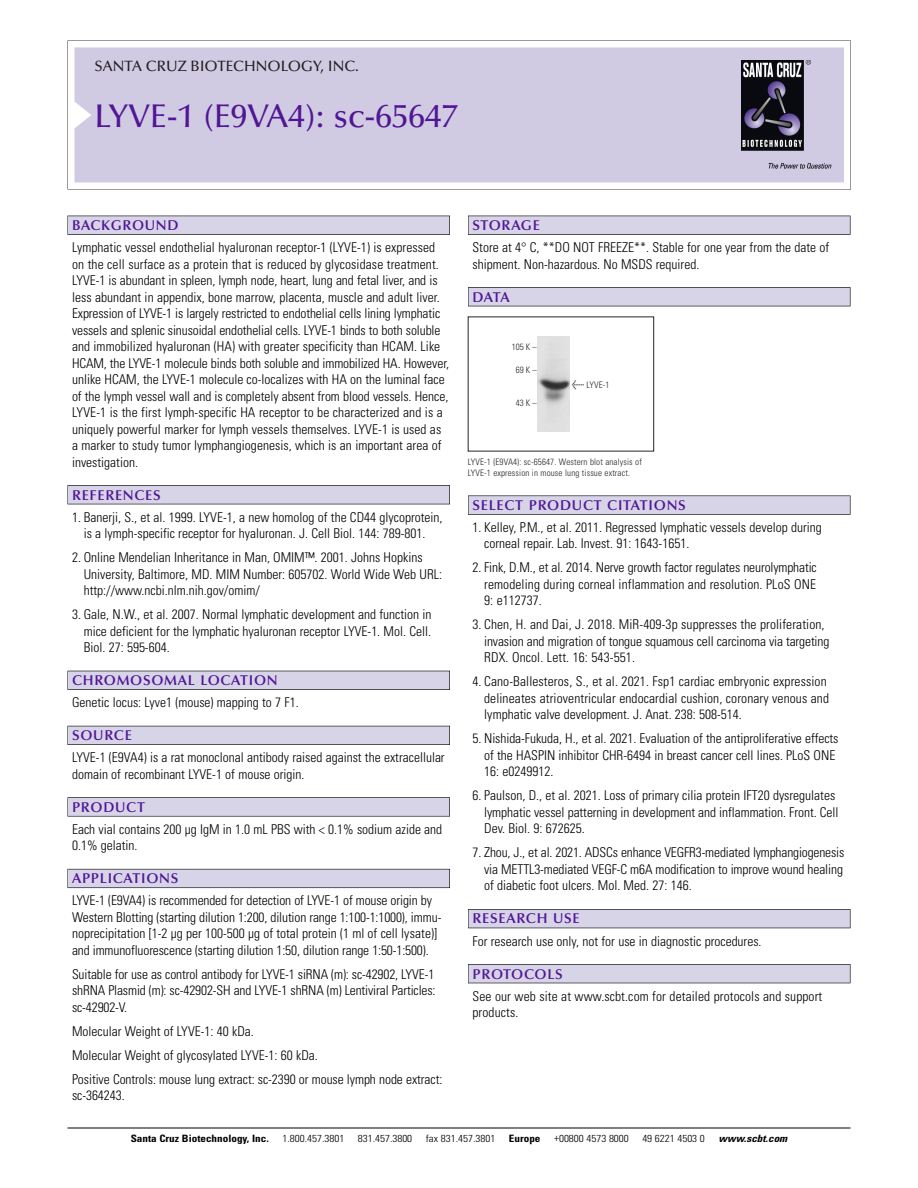
<style>
.page{position:relative;width:918px;height:1188px;background:#fff}
.page>*{position:absolute;margin:0;border:0;box-sizing:border-box;transform-origin:0 0}
.t1{font:500 33px "Optima";color:#511695}
.t2{font:500 15px "Optima";color:#231f20}
.t3{font:600 14.25px "Optima";letter-spacing:.05em;color:#511695}
.t4{font:300 condensed 13.5px/16.5px "Univers";color:#000}
.t5{font:300 condensed 10.2px "Univers";color:#000;scale:1.1 1}
.t6{font:700 condensed 10.2px "Univers";color:#000;scale:1.1 1}
.t7{font:italic 700 condensed 10.2px "Univers";color:#000;scale:1.1 1}
.t8{font:300 condensed 9px/10.5px "Univers";letter-spacing:.015em;color:#272627}
.s1{font-family:"Meta Plus";font-weight:400;font-stretch:normal;font-size:10.5px}
</style>
<div class="page">
<svg style="left:68px;top:40px;width:783px;height:149px"></svg>
<div style="left:74px;top:47px;width:770px;height:135px;background:#d1cae3"></div>
<img style="left:741px;top:60px;width:90px;height:108px">
<div style="left:68px;top:216px;width:382px;height:19px;background:#535256"></div>
<div style="left:68px;top:216px;width:381px;height:18px;background:#d7d4e8"></div>
<div style="left:68px;top:485px;width:382px;height:19px;background:#515155"></div>
<div style="left:68px;top:486px;width:381px;height:18px;background:#d7d4e8"></div>
<div style="left:68px;top:671px;width:382px;height:19px;background:#515057"></div>
<div style="left:68px;top:671px;width:381px;height:18px;background:#d7d4e8"></div>
<div style="left:68px;top:726px;width:382px;height:19px;background:#535259"></div>
<div style="left:68px;top:726px;width:381px;height:18px;background:#d7d4e8"></div>
<svg style="left:68px;top:797px;width:382px;height:20px"></svg>
<div style="left:68px;top:798px;width:381px;height:18px;background:#d7d4e8"></div>
<div style="left:68px;top:869px;width:382px;height:19px;background:#64626c"></div>
<div style="left:68px;top:869px;width:381px;height:18px;background:#d7d4e8"></div>
<div style="left:468px;top:216px;width:382px;height:19px;background:#535256"></div>
<div style="left:468px;top:216px;width:382px;height:18px;background:#d7d4e8"></div>
<div style="left:468px;top:287px;width:382px;height:19px;background:#515155"></div>
<div style="left:468px;top:288px;width:382px;height:18px;background:#d7d4e8"></div>
<div style="left:468px;top:496px;width:382px;height:19px;background:#58575a"></div>
<div style="left:468px;top:496px;width:382px;height:18px;background:#d7d4e8"></div>
<div style="left:468px;top:909px;width:382px;height:19px;background:#525158"></div>
<div style="left:468px;top:910px;width:382px;height:18px;background:#d7d4e8"></div>
<div style="left:468px;top:964px;width:382px;height:19px;background:#515056"></div>
<div style="left:468px;top:965px;width:382px;height:18px;background:#d7d4e8"></div>
<hr style="left:68px;top:1128px;width:782px;height:1px;background:#000">
<img style="left:538px;top:337px;width:32px;height:95px">
<p class="t2" style="left:94px;top:60px;width:266px">SANTA CRUZ BIOTECHNOLOGY, INC.</p>
<p class="t1" style="left:94px;top:102px;width:365px">LYVE-1 (E9VA4): sc-65647</p>
<p class="t3" style="left:72px;top:219px;width:108px">BACKGROUND</p>
<p class="t4" style="left:72px;top:240px;width:379px">Lymphatic vessel endothelial hyaluronan receptor-1 (LYVE-1) is expressed on the cell surface as a protein that is reduced by glycosidase treatment.<br>LYVE-1 is abundant in spleen, lymph node, heart, lung and fetal liver, and is less abundant in appendix, bone marrow, placenta, muscle and adult liver.<br>Expression of LYVE-1 is largely restricted to endothelial cells lining lymphatic vessels and splenic sinusoidal endothelial cells. LYVE-1 binds to both soluble and immobilized hyaluronan (HA) with greater specificity than HCAM. Like HCAM, the LYVE-1 molecule binds both soluble and immobilized HA. However, unlike HCAM, the LYVE-1 molecule co-localizes with HA on the luminal face of the lymph vessel wall and is completely absent from blood vessels. Hence, LYVE-1 is the first lymph-specific HA receptor to be characterized and is a uniquely powerful marker for lymph vessels themselves. LYVE-1 is used as a marker to study tumor lymphangiogenesis, which is an important area of investigation.</p>
<p class="t3" style="left:72px;top:489px;width:90px">REFERENCES</p>
<p class="t4" style="left:72px;top:510px;width:372px;text-align:center">1. Banerji, S., et al. 1999. LYVE-1, a new homolog of the CD44 glycoprotein, is a lymph-specific receptor for hyaluronan. J. Cell Biol. 144: 789-801.</p>
<p class="t4" style="left:84px;top:550px;width:360px;text-indent:-12px">2. Online Mendelian Inheritance in Man, OMIM™. 2001. Johns Hopkins<br>University, Baltimore, MD. MIM Number: 605702. World Wide Web URL: http://www.ncbi.nlm.nih.gov/omim/</p>
<p class="t4" style="left:84px;top:607px;width:349px;text-align:justify;text-indent:-12px">3. Gale, N.W., et al. 2007. Normal lymphatic development and function in mice deficient for the lymphatic hyaluronan receptor LYVE-1. Mol. Cell.<br>Biol. 27: 595-604.</p>
<p class="t3" style="left:72px;top:674px;width:207px">CHROMOSOMAL LOCATION</p>
<p class="t4" style="left:72px;top:696px;width:228px">Genetic locus: Lyve1 (mouse) mapping to 7 F1.</p>
<p class="t3" style="left:72px;top:729px;width:61px">SOURCE</p>
<p class="t4" style="left:72px;top:751px;width:374px">LYVE-1 (E9VA4) is a rat monoclonal antibody raised against the extracellular domain of recombinant LYVE-1 of mouse origin.</p>
<p class="t3" style="left:72px;top:801px;width:74px">PRODUCT</p>
<p class="t4" style="left:72px;top:822px;width:372px">Each vial contains 200 µg IgM in 1.0 mL PBS with &lt; 0.1% sodium azide and<br>0.1% gelatin.</p>
<p class="t3" style="left:72px;top:873px;width:108px">APPLICATIONS</p>
<p class="t4" style="left:72px;top:894px;width:371px">LYVE-1 (E9VA4) is recommended for detection of LYVE-1 of mouse origin by Western Blotting (starting dilution 1:200, dilution range 1:100-1:1000), immu&shy;noprecipitation [1-2 µg per 100-500 µg of total protein (1 ml of cell lysate)] and immunofluorescence (starting dilution 1:50, dilution range 1:50-1:500).</p>
<p class="t4" style="left:72px;top:967px;width:365px;text-align:justify">Suitable for use as control antibody for LYVE-1 siRNA (m): sc-42902, LYVE-1 shRNA Plasmid (m): sc-42902-SH and LYVE-1 shRNA (m) Lentiviral Particles: sc-42902-V.</p>
<p class="t4" style="left:72px;top:1024px;width:183px">Molecular Weight of LYVE-1: 40 kDa.</p>
<p class="t4" style="left:72px;top:1048px;width:247px">Molecular Weight of glycosylated LYVE-1: 60 kDa.</p>
<p class="t4" style="left:72px;top:1072px;width:372px">Positive Controls: mouse lung extract: sc-2390 or mouse lymph node extract: sc-364243.</p>
<p class="t3" style="left:473px;top:219px;width:69px">STORAGE</p>
<p class="t4" style="left:473px;top:240px;width:358px">Store at 4° C, **DO NOT FREEZE**. Stable for one year from the date of shipment. Non-hazardous. No MSDS required.</p>
<p class="t3" style="left:473px;top:291px;width:39px">DATA</p>
<p class="t8" style="left:512px;top:342px;width:26px">105 K –</p>
<p class="t8" style="left:516px;top:366px;width:22px">69K–</p>
<p class="t8" style="left:516px;top:399px;width:22px">43K–</p>
<p class="t8" style="left:572px;top:380px;width:39px"><span class="s1">&lt;</span> LYVE-1</p>
<p class="t8" style="left:468px;top:458px;width:176px">LYVE-1 (E9VA4): sc-65647. Western blot analysis of<br>LYVE-1 expression in mouse lung tissue extract.</p>
<p class="t3" style="left:473px;top:499px;width:215px">SELECT PRODUCT CITATIONS</p>
<p class="t4" style="left:484px;top:520px;width:339px;text-indent:-12px">1. Kelley, P.M., et al. 2011. Regressed lymphatic vessels develop during corneal repair. Lab. Invest. 91: 1643-1651.</p>
<p class="t4" style="left:484px;top:561px;width:334px;text-align:justify;text-indent:-12px">2. Fink, D.M., et al. 2014. Nerve growth factor regulates neurolymphatic remodeling during corneal inflammation and resolution. PLoS ONE 9: e112737.</p>
<p class="t4" style="left:484px;top:618px;width:347px;text-indent:-12px">3. Chen, H. and Dai, J. 2018. MiR-409-3p suppresses the proliferation, invasion and migration of tongue squamous cell carcinoma via targeting<br>RDX. Oncol. Lett. 16: 543-551.</p>
<p class="t4" style="left:484px;top:675px;width:346px;text-indent:-12px">4. Cano-Ballesteros, S., et al. 2021. Fsp1 cardiac embryonic expression delineates atrioventricular endocardial cushion, coronary venous and lymphatic valve development. J. Anat. 238: 508-514.</p>
<p class="t4" style="left:484px;top:732px;width:356px;text-indent:-12px">5. Nishida-Fukuda, H., et al. 2021. Evaluation of the antiproliferative effects of the HASPIN inhibitor CHR-6494 in breast cancer cell lines. PLoS ONE<br>16: e0249912.</p>
<p class="t4" style="left:484px;top:789px;width:356px;text-indent:-12px">6. Paulson, D., et al. 2021. Loss of primary cilia protein IFT20 dysregulates lymphatic vessel patterning in development and inflammation. Front. Cell<br>Dev. Biol. 9: 672625.</p>
<p class="t4" style="left:484px;top:846px;width:362px;text-align:justify;text-indent:-12px">7. Zhou, J., et al. 2021. ADSCs enhance VEGFR3-mediated lymphangiogenesis via METTL3-mediated VEGF-C m6A modification to improve wound healing of diabetic foot ulcers. Mol. Med. 27: 146.</p>
<p class="t3" style="left:473px;top:913px;width:109px">RESEARCH USE</p>
<p class="t4" style="left:473px;top:934px;width:291px">For research use only, not for use in diagnostic procedures.</p>
<p class="t3" style="left:473px;top:968px;width:92px">PROTOCOLS</p>
<p class="t4" style="left:473px;top:989px;width:351px">See our web site at www.scbt.com for detailed protocols and support products.</p>
<p class="t6" style="left:131px;top:1135px;width:127px">Santa Cruz Biotechnology, Inc.</p>
<p class="t5" style="left:282px;top:1135px;width:58px">1.800.457.3801</p>
<p class="t5" style="left:358px;top:1135px;width:51px">831.457.3800</p>
<p class="t5" style="left:426px;top:1135px;width:65px">fax 831.457.3801</p>
<p class="t6" style="left:509px;top:1135px;width:30px">Europe</p>
<p class="t5" style="left:554px;top:1135px;width:69px">+00800 4573 8000</p>
<p class="t5" style="left:642px;top:1135px;width:58px">49 6221 4503 0</p>
<p class="t7" style="left:719px;top:1135px;width:66px">www.scbt.com</p>
</div>
